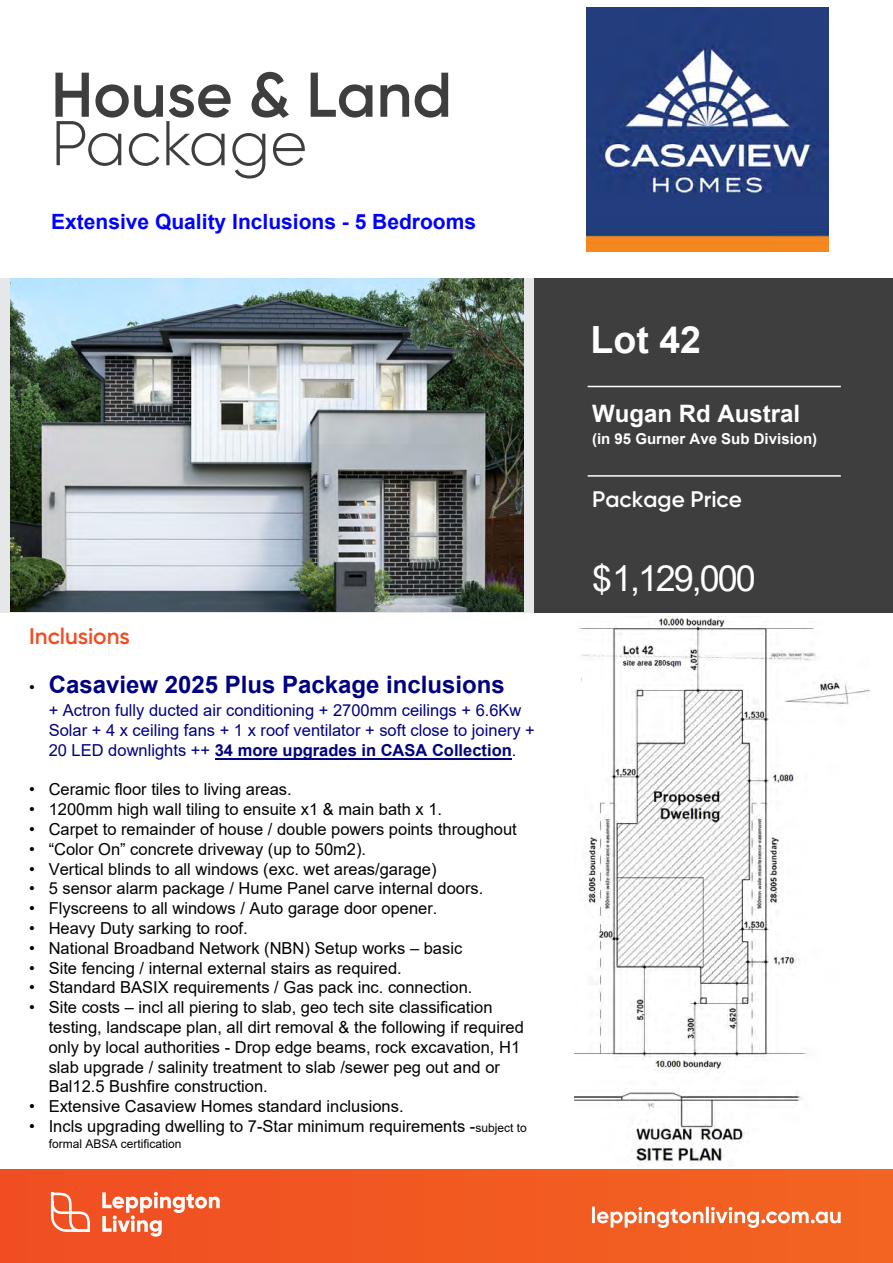
<style>
.page{position:relative;width:893px;height:1263px;background:#fff}
.page>*{position:absolute;margin:0;border:0;box-sizing:border-box;transform-origin:0 0}
.t1{font:600 63px "Gilroy";color:#3e3e3f}
.t2{font:300 63px "Gilroy";color:#3e3e3f}
.t3{font:700 37.5px "Arial";color:#fff}
.t4{font:36px "Arial";letter-spacing:-.055em;color:#fff}
.t5{font:700 24px "Arial";color:#000080}
.t6{font:700 24px "Arial";color:#fff}
.t7{font:600 22.5px "Gilroy";color:#fff}
.t8{font:600 22.5px "Gilroy";color:#f04d22}
.t9{font:700 21px "Arial";color:#00f}
.t10{font:16.5px/19.8px "Arial";color:#000}
.t11{font:16.5px/19.8px "Arial";color:#000080}
.t12{font:700 15px "Arial";color:#fff}
.t13{font:12px "Arial";color:#000}
.s1{font-weight:400;font-size:16.5px;color:#000}
.s2{font-weight:700}
.s3{font-size:12px}
</style>
<div class="page">
<div style="left:0;top:1170px;width:893px;height:93px;background:#f15921"></div>
<svg style="left:102px;top:1192px;width:118px;height:44px"></svg>
<svg style="left:51px;top:1192px;width:39px;height:40px"></svg>
<svg style="left:592px;top:1207px;width:249px;height:21px"></svg>
<img style="left:586px;top:8px;width:242px;height:243px">
<div style="left:533px;top:278px;width:360px;height:334px;background:#3e3e3f"></div>
<div style="left:0;top:278px;width:533px;height:334px;background:#e6e7e9"></div>
<hr style="left:588px;top:475px;width:253px;height:2px;background:#fff">
<hr style="left:588px;top:386px;width:253px;height:1px;background:#fff">
<hr style="left:215px;top:758px;width:296px;height:1px;background:#000080">
<img style="left:574px;top:617px;width:295px;height:549px">
<img style="left:10px;top:278px;width:513px;height:333px">
<h1 class="t1" style="left:51px;top:56px;width:403px">House &amp; Land</h1>
<h1 class="t2" style="left:51px;top:105px;width:258px">Package</h1>
<p class="t9" style="left:51px;top:207px;width:426px">Extensive Quality Inclusions - 5 Bedrooms</p>
<p class="t8" style="left:29px;top:622px;width:102px">Inclusions</p>
<h3 class="t5" style="left:29px;top:668px;width:477px"><span class="s1">•</span> Casaview 2025 Plus Package inclusions</h3>
<p class="t11" style="left:49px;top:700px;width:488px">+ Actron fully ducted air conditioning + 2700mm ceilings + 6.6Kw<br>Solar + 4 x ceiling fans + 1 x roof ventilator + soft close to joinery +<br>20 LED downlights ++ <span class="s2">34 more upgrades in CASA Collection</span>.</p>
<p class="t10" style="left:29px;top:779px;width:264px">• Ceramic floor tiles to living areas.</p>
<p class="t10" style="left:29px;top:799px;width:414px">• 1200mm high wall tiling to ensuite x1 &amp; main bath x 1.</p>
<p class="t10" style="left:29px;top:819px;width:489px">• Carpet to remainder of house / double powers points throughout</p>
<p class="t10" style="left:29px;top:839px;width:338px">• “Color On” concrete driveway (up to 50m2).</p>
<p class="t10" style="left:29px;top:859px;width:409px">• Vertical blinds to all windows (exc. wet areas/garage)</p>
<p class="t10" style="left:29px;top:878px;width:456px">• 5 sensor alarm package / Hume Panel carve internal doors.</p>
<p class="t10" style="left:29px;top:898px;width:410px">• Flyscreens to all windows / Auto garage door opener.</p>
<p class="t10" style="left:29px;top:918px;width:220px">• Heavy Duty sarking to roof.</p>
<p class="t10" style="left:29px;top:938px;width:435px">• National Broadband Network (NBN) Setup works – basic</p>
<p class="t10" style="left:29px;top:958px;width:374px">• Site fencing / internal external stairs as required.</p>
<p class="t10" style="left:29px;top:977px;width:445px">• Standard BASIX requirements / Gas pack inc. connection.</p>
<p class="t10" style="left:49px;top:997px;width:477px;text-indent:-20px">• Site costs – incl all piering to slab, geo tech site classification testing, landscape plan, all dirt removal &amp; the following if required only by local authorities - Drop edge beams, rock excavation, H1 slab upgrade / salinity treatment to slab /sewer peg out and or Bal12.5 Bushfire construction.</p>
<p class="t10" style="left:29px;top:1096px;width:376px">• Extensive Casaview Homes standard inclusions.</p>
<p class="t10" style="left:29px;top:1116px;width:499px">• Incls upgrading dwelling to 7-Star minimum requirements -<span class="s3">subject to</span></p>
<p class="t13" style="left:49px;top:1136px;width:134px">formal ABSA certification</p>
<p class="t3" style="left:591px;top:313px;width:112px">Lot 42</p>
<p class="t6" style="left:592px;top:397px;width:209px">Wugan Rd Austral</p>
<p class="t12" style="left:592px;top:428px;width:227px">(in 95 Gurner Ave Sub Division)</p>
<p class="t7" style="left:592px;top:486px;width:151px">Package Price</p>
<p class="t4" style="left:592px;top:553px;width:165px">$1,129,000</p>
</div>
